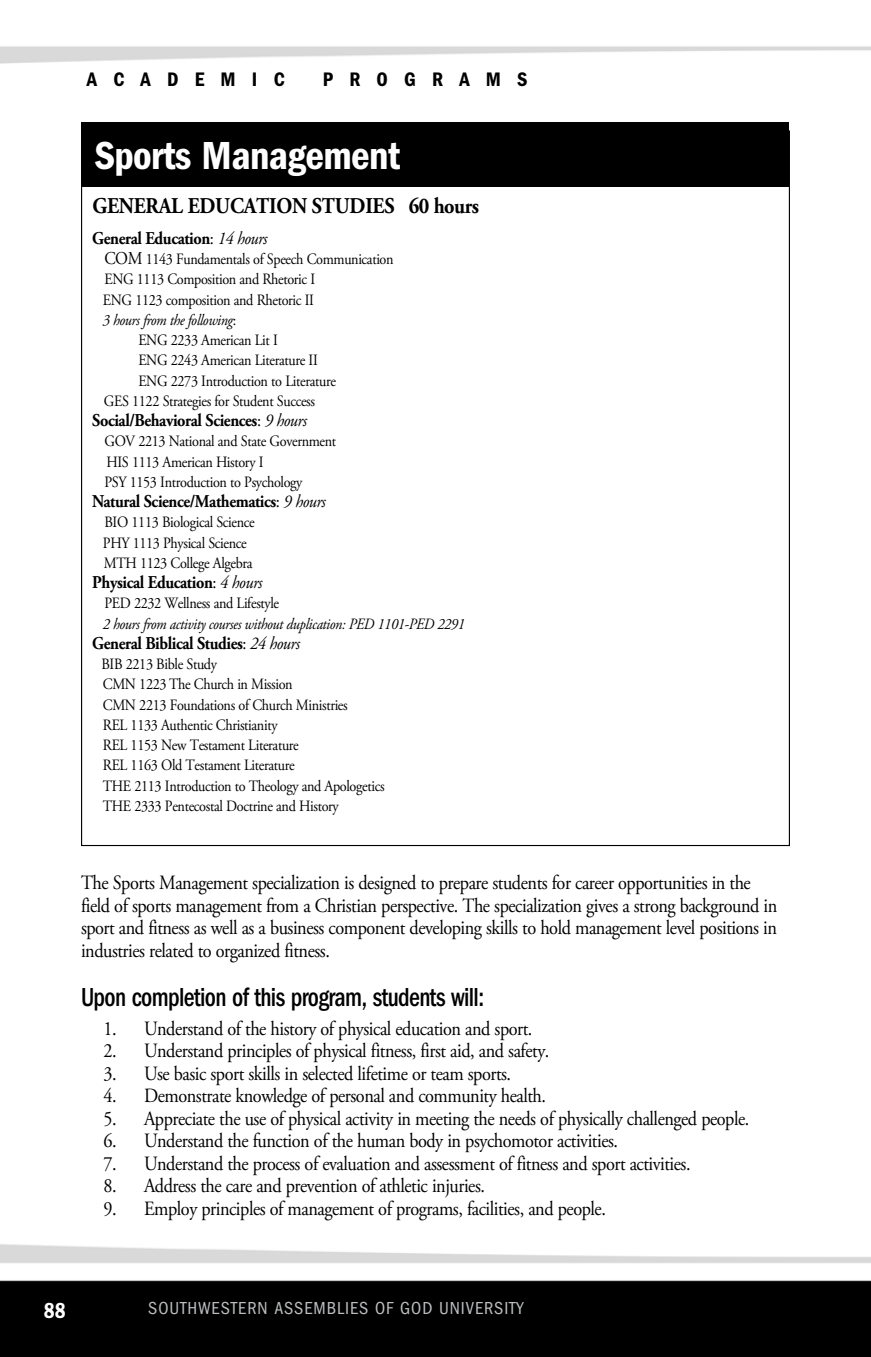
<style>
.page{position:relative;width:871px;height:1357px;background:#fff}
.page>*{position:absolute;margin:0;border:0;box-sizing:border-box;transform-origin:0 0}
.t1{font:40.5px "ITC Franklin Gothic Std Dm Cd";letter-spacing:-.015em;color:#fff}
.t2{font:500 condensed 27px "ITC Franklin Gothic Std";letter-spacing:-.025em;color:#000;scale:.9 1}
.t3{font:700 22.5px "Adobe Garamond Pro";letter-spacing:-.01em;color:#000;scale:.9 1}
.t4{font:22.5px "ITC Franklin Gothic Std Dm Cd";color:#fff;scale:.95 1}
.t5{font:20.25px/22.5px "Adobe Garamond Pro";letter-spacing:-.025em;color:#000;scale:.9 1}
.t6{font:20.25px "ITC Franklin Gothic Std Dm Cd";letter-spacing:.8em;color:#000}
.t7{font:700 18px "Adobe Garamond Pro";letter-spacing:-.025em;color:#000;scale:.9 1}
.t8{font:condensed 18px "ITC Franklin Gothic Std";letter-spacing:.05em;color:#bcbec0}
.t9{font:15.75px/20.2px "Adobe Garamond Pro";letter-spacing:-.025em;color:#000;scale:.9 1}
.t10{font:italic 15.75px "Adobe Garamond Pro";letter-spacing:-.025em;color:#000;scale:.9 1}
.s1{font-weight:400}
.s2{font-weight:400;font-style:italic}
.s3{font-size:18px}
.s4{font-style:normal}
</style>
<div class="page">
<img style="left:0;top:46px;width:871px;height:1311px">
<div style="left:81px;top:123px;width:708px;height:64px;background:#000"></div>
<p class="t6" style="left:87px;top:68px;width:199px">ACADEMIC</p>
<p class="t6" style="left:323px;top:68px;width:206px">PROGRAMS</p>
<h1 class="t1" style="left:94px;top:132px;width:307px">Sports Management</h1>
<p class="t3" style="left:92px;top:193px;width:431px">GENERAL EDUCATION STUDIES 60 hours</p>
<p class="t7" style="left:92px;top:228px;width:196px">General Education<span class="s1">:</span> <span class="s2">14 hours</span></p>
<p class="t9" style="left:104px;top:249px;width:323px"><span class="s3">COM</span> 1143 Fundamentals of Speech Communication</p>
<p class="t9" style="left:104px;top:270px;width:236px">ENG 1113 Composition and Rhetoric I</p>
<p class="t9" style="left:103px;top:290px;width:236px">ENG 1123 composition and Rhetoric II</p>
<p class="t10" style="left:103px;top:310px;width:150px">3 hours from the following<span class="s4">:</span></p>
<p class="t9" style="left:138px;top:330px;width:157px">ENG 2233 American Lit I</p>
<p class="t9" style="left:138px;top:351px;width:201px">ENG 2243 American Literature II</p>
<p class="t9" style="left:138px;top:371px;width:221px">ENG 2273 Introduction to Literature</p>
<p class="t9" style="left:104px;top:391px;width:236px">GES 1122 Strategies for Student Success</p>
<p class="t7" style="left:92px;top:410px;width:240px">Social/Behavioral Sciences<span class="s1">:</span> <span class="s2">9 hours</span></p>
<p class="t9" style="left:104px;top:432px;width:259px">GOV 2213 National and State Government<br>HIS 1113 American History I<br>PSY 1153 Introduction to Psychology</p>
<p class="t7" style="left:92px;top:491px;width:261px">Natural Science/Mathematics<span class="s1">:</span> <span class="s2">9 hours</span></p>
<p class="t9" style="left:103px;top:513px;width:170px">BIO 1113 Biological Science<br>PHY 1113 Physical Science<br>MTH 1123 College Algebra</p>
<p class="t7" style="left:92px;top:572px;width:190px">Physical Education<span class="s1">:</span> <span class="s2">4 hours</span></p>
<p class="t9" style="left:104px;top:594px;width:196px">PED 2232 Wellness and Lifestyle</p>
<p class="t10" style="left:103px;top:614px;width:403px">2 hours from activity courses without duplication: PED 1101-PED 2291</p>
<p class="t7" style="left:92px;top:633px;width:232px">General Biblical Studies<span class="s1">:</span> <span class="s2">24 hours</span></p>
<p class="t9" style="left:101px;top:654px;width:316px">BIB 2213 Bible Study<br>CMN 1223 The Church in Mission<br>CMN 2213 Foundations of Church Ministries<br>REL 1133 Authentic Christianity<br>REL 1153 New Testament Literature<br>REL 1163 Old Testament Literature<br>THE 2113 Introduction to Theology and Apologetics THE 2333 Pentecostal Doctrine and History</p>
<p class="t5" style="left:81px;top:872px;width:775px">The Sports Management specialization is designed to prepare students for career opportunities in the field of sports management from a Christian perspective. The specialization gives a strong background in sport and fitness as well as a business component developing skills to hold management level positions in industries related to organized fitness.</p>
<h2 class="t2" style="left:81px;top:981px;width:449px">Upon completion of this program, students will:</h2>
<p class="t5" style="left:104px;top:1018px;width:478px">1. Understand of the history of physical education and sport.</p>
<p class="t5" style="left:104px;top:1040px;width:497px">2. Understand principles of physical fitness, first aid, and safety.</p>
<p class="t5" style="left:104px;top:1063px;width:454px">3. Use basic sport skills in selected lifetime or team sports.</p>
<p class="t5" style="left:104px;top:1085px;width:493px">4. Demonstrate knowledge of personal and community health.</p>
<p class="t5" style="left:104px;top:1108px;width:719px">5. Appreciate the use of physical activity in meeting the needs of physically challenged people.</p>
<p class="t5" style="left:103px;top:1130px;width:573px">6. Understand the function of the human body in psychomotor activities.</p>
<p class="t5" style="left:103px;top:1153px;width:654px">7. Understand the process of evaluation and assessment of fitness and sport activities.</p>
<p class="t5" style="left:103px;top:1175px;width:425px">8. Address the care and prevention of athletic injuries.</p>
<p class="t5" style="left:103px;top:1198px;width:560px">9. Employ principles of management of programs, facilities, and people.</p>
<p class="t4" style="left:44px;top:1297px;width:24px">88</p>
<p class="t8" style="left:148px;top:1298px;width:377px">SOUTHWESTERN ASSEMBLIES OF GOD UNIVERSITY</p>
<p class="t8" style="left:125px;top:1298px;width:377px">SOUTHWESTERN ASSEMBLIES OF GOD UNIVERSITY</p>
</div>
